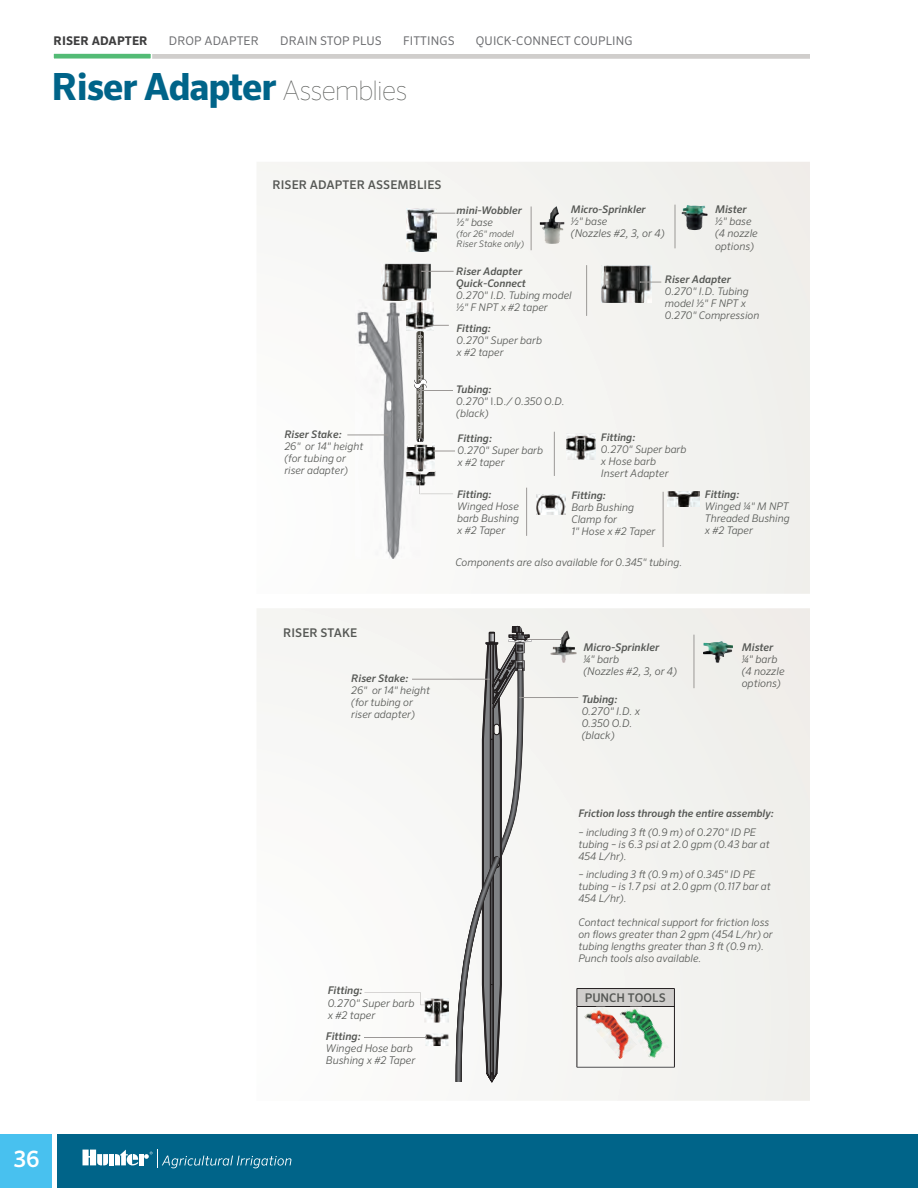
<style>
.page{position:relative;width:918px;height:1188px;background:#fff}
.page>*{position:absolute;margin:0;border:0;box-sizing:border-box;transform-origin:0 0}
.t1{font:700 37.5px "Sero Pro";letter-spacing:-.03em;color:#006489}
.t2{font:500 22.5px "Sero Pro";color:#fff}
.t3{font:12px "Sero Pro";letter-spacing:.01em;color:#6c6d70}
.t4{font:500 12px "Sero Pro";letter-spacing:.01em;color:#565855}
.t5{font:700 12px "Sero Pro";letter-spacing:.01em;color:#3e3e3f}
.t6{font:italic 300 10.65px/12.1px "Sero Pro";color:#565855}
.t7{font:italic 500 10.65px "Sero Pro";color:#565855}
.t8{font:italic 300 10.5px/12px "Sero Pro";color:#565855}
.t9{font:italic 500 10.5px/12px "Sero Pro";color:#565855}
.t10{font:italic 300 9px/10.5px "Sero Pro";color:#565855}
.s1{font-weight:100;font-size:27px;color:#565855}
.s2{font-weight:500}
.s3{font-style:normal}
</style>
<div class="page">
<div style="left:57px;top:1134px;width:861px;height:54px;background:#006489"></div>
<div style="left:0;top:1134px;width:52px;height:54px;background:#48c1ef"></div>
<div style="left:109px;top:1154px;width:5px;height:11px;background:#fff"></div>
<div style="left:139px;top:1154px;width:5px;height:11px;background:#fff"></div>
<svg style="left:115px;top:1150px;width:23px;height:16px"></svg>
<svg style="left:83px;top:1150px;width:25px;height:16px"></svg>
<svg style="left:144px;top:1149px;width:147px;height:19px"></svg>
<svg style="left:257px;top:608px;width:553px;height:493px"></svg>
<div style="left:577px;top:989px;width:97px;height:17px;background:#d0cecc"></div>
<hr style="left:577px;top:988px;width:98px;height:1px;background:#231f20">
<svg style="left:577px;top:989px;width:1px;height:17px"></svg>
<svg style="left:674px;top:989px;width:1px;height:17px"></svg>
<hr style="left:577px;top:1006px;width:98px;height:1px;background:#231f20">
<hr style="left:577px;top:1007px;width:1px;height:60px;background:#231f20">
<hr style="left:674px;top:1007px;width:1px;height:60px;background:#231f20">
<hr style="left:577px;top:1067px;width:98px;height:1px;background:#505052">
<svg style="left:257px;top:162px;width:553px;height:432px"></svg>
<img style="left:601px;top:266px;width:50px;height:36px">
<img style="left:421px;top:303px;width:13px;height:22px">
<img style="left:421px;top:452px;width:14px;height:29px">
<img style="left:381px;top:264px;width:50px;height:36px">
<img style="left:566px;top:433px;width:30px;height:27px">
<svg style="left:640px;top:281px;width:21px;height:2px"></svg>
<hr style="left:422px;top:271px;width:32px;height:1px;background:#9b9896">
<img style="left:536px;top:495px;width:30px;height:19px">
<img style="left:668px;top:491px;width:32px;height:16px">
<hr style="left:586px;top:265px;width:1px;height:51px;background:#9b9896">
<hr style="left:554px;top:432px;width:1px;height:44px;background:#9b9896">
<hr style="left:526px;top:488px;width:1px;height:48px;background:#9b9896">
<hr style="left:663px;top:492px;width:1px;height:55px;background:#9b9896">
<img style="left:406px;top:208px;width:31px;height:44px">
<img style="left:540px;top:206px;width:24px;height:38px">
<img style="left:682px;top:205px;width:25px;height:25px">
<svg style="left:432px;top:212px;width:23px;height:2px"></svg>
<hr style="left:531px;top:207px;width:1px;height:43px;background:#9b9896">
<hr style="left:675px;top:205px;width:1px;height:43px;background:#9b9896">
<img style="left:355px;top:299px;width:66px;height:260px">
<svg style="left:408px;top:325px;width:47px;height:127px"></svg>
<svg style="left:406px;top:469px;width:29px;height:2px"></svg>
<img style="left:381px;top:299px;width:40px;height:1px">
<svg style="left:419px;top:481px;width:34px;height:13px"></svg>
<hr style="left:347px;top:435px;width:40px;height:1px;background:#9b9896">
<hr style="left:412px;top:679px;width:77px;height:1px;background:#9b9896">
<hr style="left:528px;top:640px;width:33px;height:1px;background:#9b9896">
<hr style="left:520px;top:697px;width:58px;height:1px;background:#9b9896">
<svg style="left:454px;top:625px;width:78px;height:461px"></svg>
<img style="left:550px;top:631px;width:27px;height:32px">
<img style="left:703px;top:641px;width:30px;height:22px">
<hr style="left:694px;top:635px;width:1px;height:53px;background:#9b9896">
<hr style="left:364px;top:1037px;width:62px;height:1px;background:#9b9896">
<img style="left:424px;top:998px;width:25px;height:25px">
<svg style="left:364px;top:993px;width:68px;height:13px"></svg>
<img style="left:425px;top:1034px;width:23px;height:12px">
<img style="left:584px;top:1007px;width:70px;height:31px">
<img style="left:635px;top:1024px;width:34px;height:36px">
<svg style="left:630px;top:1006px;width:12px;height:1px"></svg>
<img style="left:602px;top:1024px;width:35px;height:35px">
<hr style="left:54px;top:54px;width:756px;height:4px;background:#d0cecc">
<svg style="left:53px;top:53px;width:99px;height:6px"></svg>
<p class="t5" style="left:54px;top:34px;width:96px">RISER ADAPTER</p>
<p class="t3" style="left:169px;top:34px;width:92px">DROP ADAPTER</p>
<p class="t3" style="left:280px;top:34px;width:103px">DRAIN STOP PLUS</p>
<p class="t3" style="left:403px;top:34px;width:53px">FITTINGS</p>
<p class="t3" style="left:476px;top:34px;width:158px">QUICK-CONNECT COUPLING</p>
<h1 class="t1" style="left:52px;top:64px;width:357px">Riser Adapter <span class="s1">Assemblies</span></h1>
<p class="t4" style="left:272px;top:178px;width:171px">RISER ADAPTER ASSEMBLIES</p>
<p class="t9" style="left:284px;top:428px;width:59px">Riser Stake:</p>
<p class="t8" style="left:284px;top:440px;width:80px">26" or 14" height (for tubing or riser adapter)</p>
<p class="t9" style="left:457px;top:204px;width:67px">mini-Wobbler</p>
<p class="t8" style="left:457px;top:216px;width:38px">1⁄2" base</p>
<p class="t10" style="left:457px;top:228px;width:69px">(for 26" model<br>Riser Stake only)</p>
<p class="t9" style="left:571px;top:203px;width:76px">Micro-Sprinkler</p>
<p class="t8" style="left:571px;top:215px;width:38px">1⁄2" base</p>
<p class="t6" style="left:571px;top:227px;width:95px">(Nozzles #2, 3, or 4)</p>
<p class="t7" style="left:715px;top:203px;width:33px">Mister</p>
<p class="t8" style="left:715px;top:215px;width:38px">1⁄2" base</p>
<p class="t6" style="left:715px;top:227px;width:44px">(4 nozzle options)</p>
<p class="t9" style="left:456px;top:265px;width:71px">Riser Adapter<br>Quick-Connect</p>
<p class="t8" style="left:456px;top:289px;width:117px">0.270" I.D. Tubing model<br>1⁄2" F NPT x #2 taper</p>
<p class="t9" style="left:457px;top:323px;width:36px">Fitting:</p>
<p class="t8" style="left:457px;top:335px;width:87px">0.270" Super barb x #2 taper</p>
<p class="t8" style="left:456px;top:384px;width:110px"><span class="s2">Tubing:<br></span>0.270" <span class="s3">I.D.</span>/ 0.350 O.D. (black)</p>
<p class="t9" style="left:665px;top:273px;width:67px">Riser Adapter</p>
<p class="t8" style="left:665px;top:285px;width:96px">0.270" I.D. Tubing model 1⁄2" F NPT x<br>0.270" Compression</p>
<p class="t9" style="left:458px;top:432px;width:36px">Fitting:</p>
<p class="t8" style="left:458px;top:444px;width:87px">0.270" Super barb x #2 taper</p>
<p class="t9" style="left:457px;top:488px;width:36px">Fitting:</p>
<p class="t8" style="left:457px;top:500px;width:63px;text-align:justify">Winged Hose barb Bushing x #2 Taper</p>
<p class="t9" style="left:601px;top:432px;width:36px">Fitting:</p>
<p class="t8" style="left:601px;top:443px;width:87px">0.2 70" Super barb x Hose barb<br>Insert Adapter</p>
<p class="t9" style="left:571px;top:489px;width:36px">Fitting:</p>
<p class="t8" style="left:571px;top:501px;width:85px">Barb Bushing<br>Clamp for<br>1" Hose x #2 Taper</p>
<p class="t8" style="left:455px;top:557px;width:228px">Components are also available for 0.345" tubing.</p>
<p class="t9" style="left:705px;top:488px;width:36px">Fitting:</p>
<p class="t8" style="left:705px;top:500px;width:86px;text-align:justify">Winged ¼" M NPT Threaded Bushing x #2 Taper</p>
<p class="t4" style="left:283px;top:626px;width:76px">RISER STAKE</p>
<p class="t9" style="left:351px;top:672px;width:59px">Riser Stake:</p>
<p class="t8" style="left:351px;top:684px;width:80px">26" or 14" height (for tubing or riser adapter)</p>
<p class="t7" style="left:583px;top:641px;width:77px">Micro-Sprinkler</p>
<p class="t6" style="left:583px;top:653px;width:95px">1⁄4" barb<br>(Nozzles #2, 3, or 4)</p>
<p class="t7" style="left:582px;top:693px;width:37px">Tubing:</p>
<p class="t6" style="left:582px;top:705px;width:60px">0.270" I.D. x<br>0.350 O.D. (black)</p>
<p class="t7" style="left:742px;top:641px;width:33px">Mister</p>
<p class="t6" style="left:742px;top:653px;width:44px">1⁄4" barb (4 nozzle options)</p>
<p class="t7" style="left:328px;top:984px;width:37px">Fitting:</p>
<p class="t6" style="left:328px;top:997px;width:88px">0.270" Super barb x #2 taper</p>
<p class="t7" style="left:326px;top:1029px;width:37px">Fitting:</p>
<p class="t6" style="left:326px;top:1042px;width:91px">Winged Hose barb<br>Bushing x #2 Taper</p>
<p class="t9" style="left:578px;top:807px;width:197px">Friction loss through the entire assembly:</p>
<p class="t8" style="left:578px;top:826px;width:193px">– including 3 ft (0.9 m) of 0.2 70" ID PE tubing – is 6.3 psi at 2.0 gpm (0.43 bar at<br>454 L/hr).</p>
<p class="t8" style="left:578px;top:869px;width:194px">– including 3 ft (0.9 m) of 0.345" ID PE tubing – is 1.7 psi at 2.0 gpm (0.117 bar at<br>454 L/hr).</p>
<p class="t8" style="left:578px;top:917px;width:196px">Contact technical support for friction loss on flows greater than 2 gpm (454 L/hr) or tubing lengths greater than 3 ft (0.9 m).<br>Punch tools also available.</p>
<p class="t4" style="left:585px;top:991px;width:82px">PUNCH TOOLS</p>
<h2 class="t2" style="left:14px;top:1145px;width:27px">36</h2>
</div>
